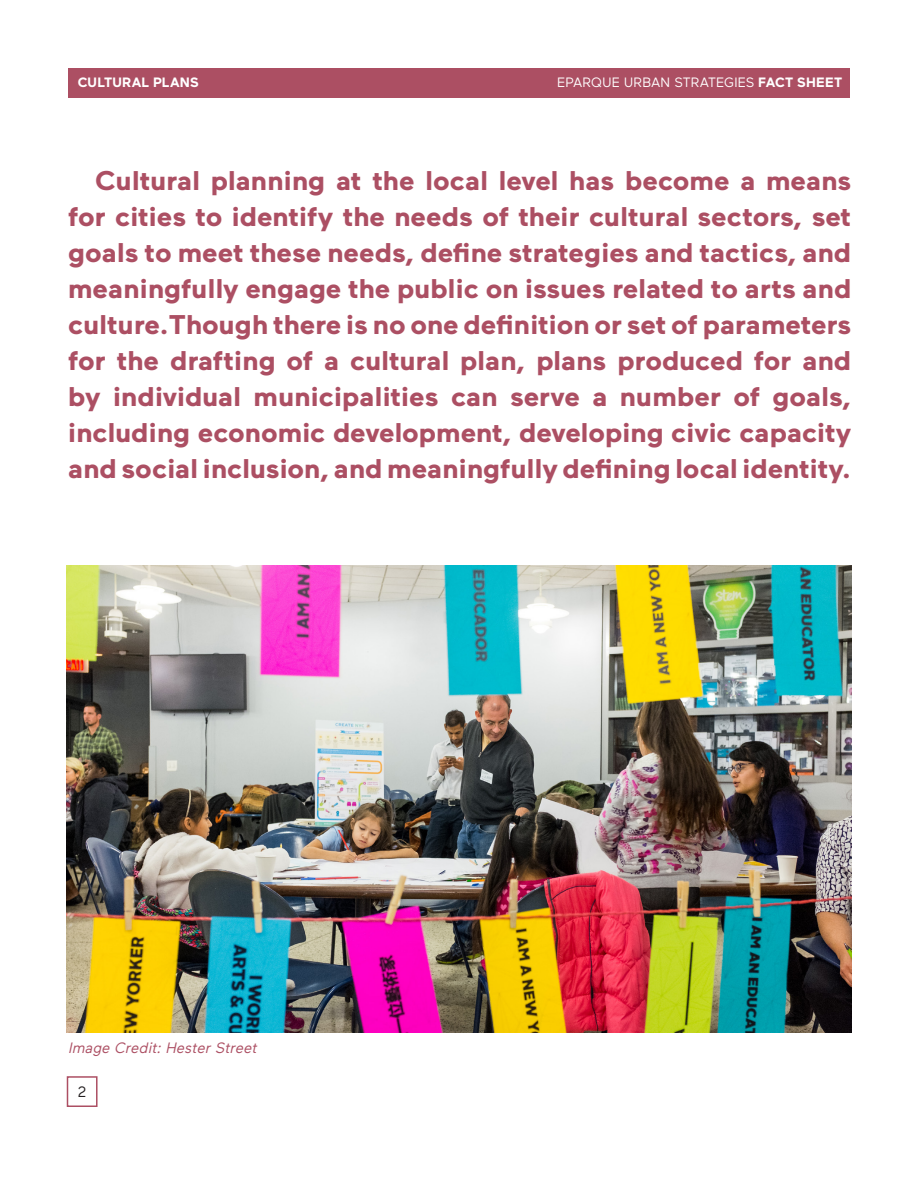
<style>
.page{position:relative;width:918px;height:1188px;background:#fff}
.page>*{position:absolute;margin:0;border:0;box-sizing:border-box;transform-origin:0 0}
.t1{font:700 27px/36px "Maax";color:#ac4f63;text-align:justify;scale:1.05 1}
.t2{font:italic 15px "Maax";color:#ac4f63}
.t3{font:15px "Maax";color:#231f20}
.t4{font:13.5px "Maax";color:#fff}
.t5{font:700 13.5px "Maax";letter-spacing:.015em;color:#fff}
.s1{font-weight:700}
</style>
<div class="page">
<div style="left:68px;top:68px;width:782px;height:30px;background:#ac4f63"></div>
<div style="left:67px;top:1076px;width:31px;height:31px;border:2px solid #ac4f63"></div>
<img style="left:67px;top:565px;width:784px;height:468px">
<p class="t5" style="left:78px;top:75px;width:123px">CULTURAL PLANS</p>
<p class="t4" style="left:557px;top:75px;width:287px">EPARQUE URBAN STRATEGIES <span class="s1">FACT SHEET</span></p>
<p class="t1" style="left:68px;top:163px;width:747px;text-indent:27px">Cultural planning at the local level has become a means for cities to identify the needs of their cultural sectors, set goals to meet these needs, define strategies and tactics, and meaningfully engage the public on issues related to arts and culture.Though there is no one definition or set of parameters for the drafting of a cultural plan, plans produced for and by individual municipalities can serve a number of goals, including economic development, developing civic capacity and social inclusion, and meaningfully defining local identity.</p>
<p class="t2" style="left:68px;top:1040px;width:193px">Image Credit: Hester Street</p>
<p class="t3" style="left:78px;top:1084px;width:10px">2</p>
</div>
